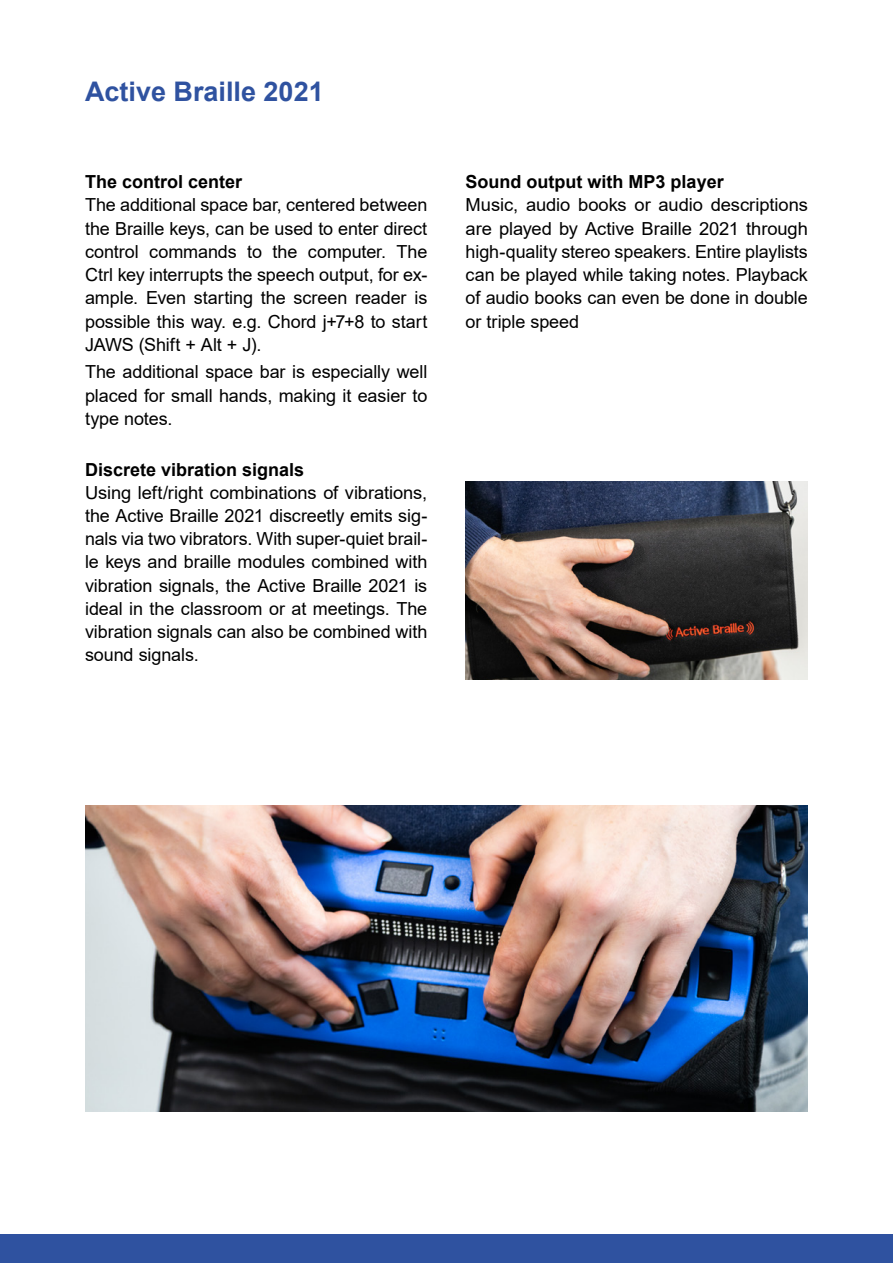
<style>
.page{position:relative;width:893px;height:1263px;background:#fff}
.page>*{position:absolute;margin:0;border:0;box-sizing:border-box;transform-origin:0 0}
.t1{font:700 27px "Arial";color:#2f52a0}
.t2{font:18px/23.2px "Arial";letter-spacing:-.005em;color:#000;text-align:justify}
.t3{font:700 18px "Arial";color:#000}
</style>
<div class="page">
<div style="left:0;top:1234px;width:893px;height:29px;background:#2f52a0"></div>
<img style="left:465px;top:482px;width:343px;height:197px">
<img style="left:85px;top:806px;width:723px;height:305px">
<h1 class="t1" style="left:85px;top:72px;width:240px">Active Braille 2021</h1>
<p class="t3" style="left:85px;top:169px;width:159px">The control center</p>
<p class="t2" style="left:85px;top:193px;width:344px">The additional space bar, centered between the Braille keys, can be used to enter direct control commands to the computer. The Ctrl key interrupts the speech output, for ex&shy;ample. Even starting the screen reader is possible this way. e.g. Chord j+7+8 to start JAWS (Shift + Alt + J).</p>
<p class="t2" style="left:85px;top:360px;width:344px">The additional space bar is especially well placed for small hands, making it easier to type notes.</p>
<p class="t3" style="left:85px;top:456px;width:221px">Discrete vibration signals</p>
<p class="t2" style="left:85px;top:481px;width:344px">Using left/right combinations of vibrations, the Active Braille 2021 discreetly emits sig&shy;nals via two vibrators. With super-quiet brail&shy;le keys and braille modules combined with vibration signals, the Active Braille 2021 is ideal in the classroom or at meetings. The vibration signals can also be combined with sound signals.</p>
<p class="t3" style="left:466px;top:169px;width:260px">Sound output with MP3 player</p>
<p class="t2" style="left:466px;top:193px;width:344px">Music, audio books or audio descriptions are played by Active Braille 2021 through high-quality stereo speakers. Entire playlists can be played while taking notes. Playback of audio books can even be done in double or triple speed</p>
</div>
